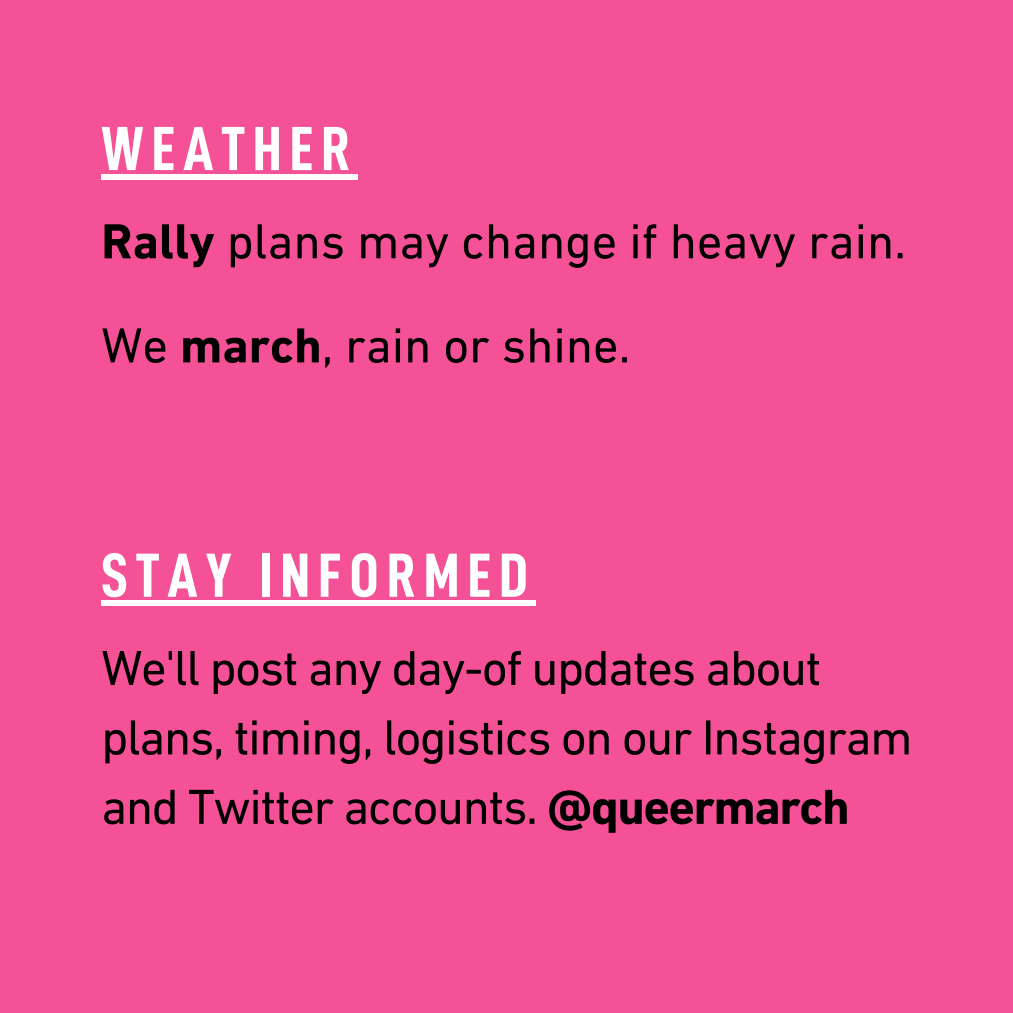
<style>
.page{position:relative;width:1013px;height:1013px;background:#fff}
.page>*{position:absolute;margin:0;border:0;box-sizing:border-box;transform-origin:0 0}
.t1{font:62.5px "D DIN Condensed Bold";letter-spacing:.13em;color:#fff}
.t2{font:50px/69.4px "DIN Next LT Pro";letter-spacing:-.025em;color:#000}
.t3{font:50px "DIN Next LT Pro";color:#000}
.s1{font-weight:700}
</style>
<div class="page">
<div style="left:0;top:0;width:1012px;height:1012px;background:#f45197"></div>
<div style="left:101px;top:600px;width:435px;height:6px;background:#fff"></div>
<div style="left:101px;top:174px;width:257px;height:5px;background:#fff"></div>
<p class="t1" style="left:101px;top:118px;width:250px">WEATHER</p>
<p class="t3" style="left:101px;top:221px;width:806px"><span class="s1">Rally</span> plans may change if heavy rain.</p>
<p class="t3" style="left:101px;top:325px;width:530px">We <span class="s1">march</span>, rain or shine.</p>
<p class="t1" style="left:101px;top:545px;width:428px">STAY INFORMED</p>
<p class="t2" style="left:101px;top:638px;width:812px">We'll post any day-of updates about plans, timing, logistics on our Instagram and Twitter accounts. <span class="s1">@queermarch</span></p>
</div>
